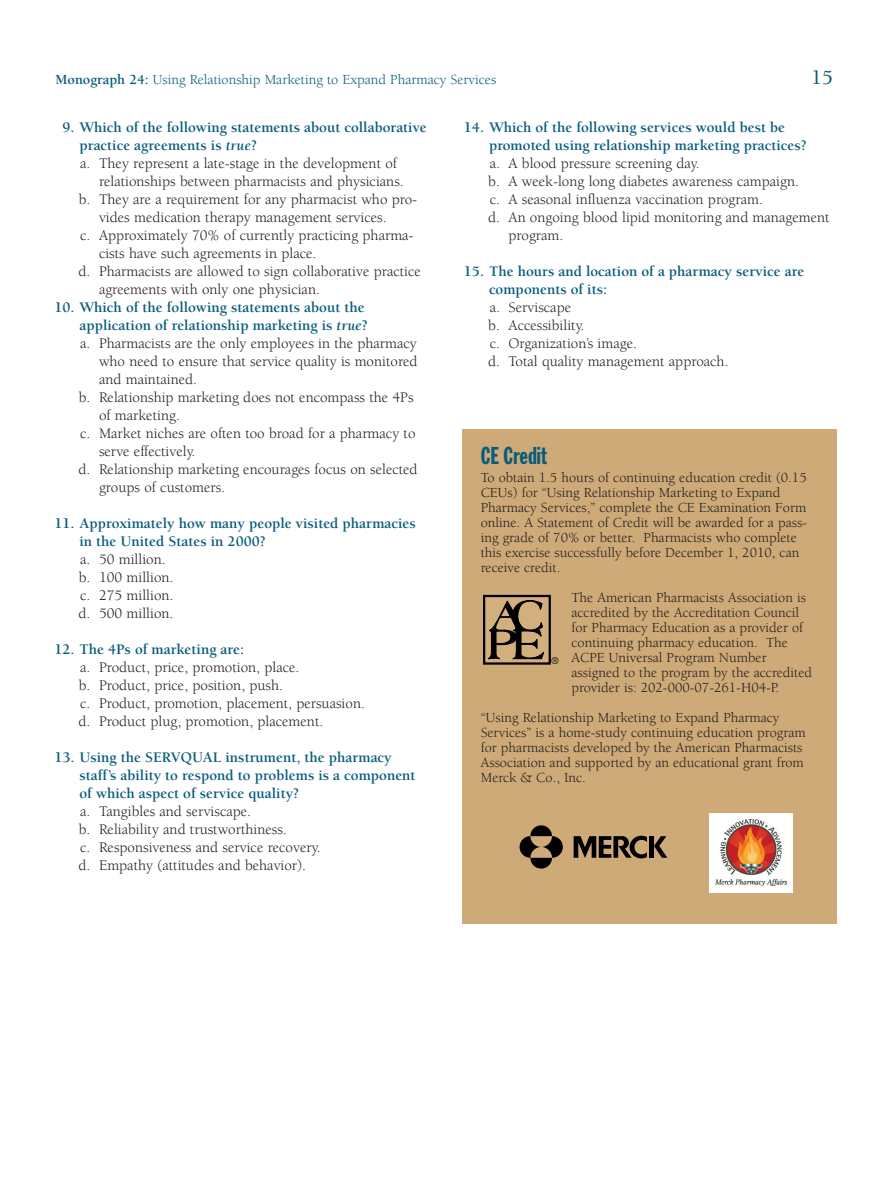
<style>
.page{position:relative;width:891px;height:1202px;background:#fff}
.page>*{position:absolute;margin:0;border:0;box-sizing:border-box;transform-origin:0 0}
.t1{font:24px "Franklin Gothic Extra Cond";color:#0a5c7d}
.t2{font:500 21px "Berkeley";color:#0a5c7d}
.t3{font:15px/18px "Berkeley";color:#231f20}
.t4{font:700 15px/18px "Berkeley";color:#0a5c7d}
.t5{font:14.25px/15px "Berkeley";color:#231f20}
.t6{font:14.25px "Berkeley";color:#0a5c7d}
.t7{font:condensed 9px "Helvetica";color:#000}
.s1{font-weight:700}
.s2{font-style:italic}
</style>
<div class="page">
<div style="left:463px;top:429px;width:374px;height:494px;background:#ceaa78"></div>
<div style="left:483px;top:595px;width:68px;height:69px;background:#d2af7d;border:2px solid #000"></div>
<svg style="left:488px;top:600px;width:56px;height:59px"></svg>
<div style="left:649px;top:836px;width:5px;height:21px;background:#000"></div>
<svg style="left:654px;top:836px;width:13px;height:21px"></svg>
<svg style="left:574px;top:835px;width:73px;height:23px"></svg>
<svg style="left:530px;top:825px;width:22px;height:11px"></svg>
<svg style="left:530px;top:857px;width:22px;height:11px"></svg>
<svg style="left:520px;top:836px;width:20px;height:21px"></svg>
<svg style="left:542px;top:836px;width:21px;height:21px"></svg>
<div style="left:709px;top:813px;width:84px;height:80px;background:#fff"></div>
<img style="left:715px;top:819px;width:72px;height:66px">
<p class="t6" style="left:56px;top:74px;width:442px"><span class="s1">Monograph 24:</span> Using Relationship Marketing to Expand Pharmacy Services</p>
<h2 class="t2" style="left:811px;top:69px;width:23px">15</h2>
<p class="t4" style="left:62px;top:120px;width:366px">9. Which of the following statements about collaborative</p>
<p class="t4" style="left:80px;top:138px;width:179px">practice agreements is <span class="s2">true</span>?</p>
<p class="t3" style="left:80px;top:156px;width:318px">a. They represent a late-stage in the development of</p>
<p class="t3" style="left:99px;top:174px;width:306px">relationships between pharmacists and physicians.</p>
<p class="t3" style="left:79px;top:192px;width:340px">b. They are a requirement for any pharmacist who pro-</p>
<p class="t3" style="left:99px;top:210px;width:289px">vides medication therapy management services.</p>
<p class="t3" style="left:80px;top:228px;width:335px">c. Approximately 70% of currently practicing pharma-</p>
<p class="t3" style="left:99px;top:246px;width:219px">cists have such agreements in place.</p>
<p class="t3" style="left:79px;top:264px;width:344px">d. Pharmacists are allowed to sign collaborative practice</p>
<p class="t3" style="left:99px;top:282px;width:222px">agreements with only one physician.</p>
<p class="t4" style="left:54px;top:300px;width:312px">10. Which of the following statements about the</p>
<p class="t4" style="left:80px;top:318px;width:290px">application of relationship marketing is <span class="s2">true</span>?</p>
<p class="t3" style="left:80px;top:336px;width:338px">a. Pharmacists are the only employees in the pharmacy</p>
<p class="t3" style="left:99px;top:354px;width:320px">who need to ensure that service quality is monitored</p>
<p class="t3" style="left:99px;top:372px;width:100px">and maintained.</p>
<p class="t3" style="left:79px;top:390px;width:336px">b. Relationship marketing does not encompass the 4Ps</p>
<p class="t3" style="left:99px;top:408px;width:82px">of marketing.</p>
<p class="t3" style="left:80px;top:426px;width:337px">c. Market niches are often too broad for a pharmacy to</p>
<p class="t3" style="left:99px;top:444px;width:98px">serve effectively.</p>
<p class="t3" style="left:79px;top:462px;width:341px">d. Relationship marketing encourages focus on selected</p>
<p class="t3" style="left:99px;top:480px;width:128px">groups of customers.</p>
<p class="t4" style="left:80px;top:516px;width:338px;text-indent:-25px">11. Approximately how many people visited pharmacies in the United States in 2000?</p>
<p class="t3" style="left:79px;top:552px;width:97px">a. 50 million. b. 100 million. c. 275 million. d. 500 million.</p>
<p class="t4" style="left:54px;top:642px;width:191px">12. The 4Ps of marketing are:</p>
<p class="t3" style="left:79px;top:660px;width:288px">a. Product, price, promotion, place.<br>b. Product, price, position, push.<br>c. Product, promotion, placement, persuasion. d. Product plug, promotion, placement.</p>
<p class="t4" style="left:80px;top:750px;width:338px;text-indent:-25px">13. Using the SERVQUAL instrument, the pharmacy staff’s ability to respond to problems is a component of which aspect of service quality?</p>
<p class="t3" style="left:79px;top:804px;width:244px">a. Tangibles and serviscape.<br>b. Reliability and trustworthiness.<br>c. Responsiveness and service recovery. d. Empathy (attitudes and behavior).</p>
<p class="t4" style="left:489px;top:120px;width:320px;text-indent:-25px">14. Which of the following services would best be promoted using relationship marketing practices?</p>
<p class="t3" style="left:490px;top:156px;width:211px">a. A blood pressure screening day.</p>
<p class="t3" style="left:488px;top:174px;width:312px">b. A week-long long diabetes awareness campaign.</p>
<p class="t3" style="left:490px;top:192px;width:275px">c. A seasonal influenza vaccination program.</p>
<p class="t3" style="left:488px;top:210px;width:343px">d. An ongoing blood lipid monitoring and management</p>
<p class="t3" style="left:509px;top:228px;width:56px">program.</p>
<p class="t4" style="left:489px;top:264px;width:317px;text-indent:-25px">15. The hours and location of a pharmacy service are components of its:</p>
<p class="t3" style="left:488px;top:300px;width:242px">a. Serviscape<br>b. Accessibility.<br>c. Organization’s image.<br>d. Total quality management approach.</p>
<h1 class="t1" style="left:481px;top:447px;width:68px">CE Credit</h1>
<p class="t5" style="left:481px;top:471px;width:328px">To obtain 1.5 hours of continuing education credit (0.15<br>CEUs) for “Using Relationship Marketing to Expand Pharmacy Services,” complete the CE Examination Form online. A Statement of Credit will be awarded for a pass&shy;ing grade of 70% or better. Pharmacists who complete this exercise successfully before December 1, 2010, can receive credit.</p>
<p class="t5" style="left:571px;top:591px;width:242px">The American Pharmacists Association is accredited by the Accreditation Council for Pharmacy Education as a provider of continuing pharmacy education. The ACPE Universal Program Number assigned to the program by the accredited provider is: 202-000-07-261-H04-P.</p>
<p class="t5" style="left:481px;top:711px;width:327px">“Using Relationship Marketing to Expand Pharmacy Services” is a home-study continuing education program for pharmacists developed by the American Pharmacists Association and supported by an educational grant from Merck &amp; Co., Inc.</p>
<p class="t7" style="left:552px;top:657px;width:9px">®</p>
</div>
